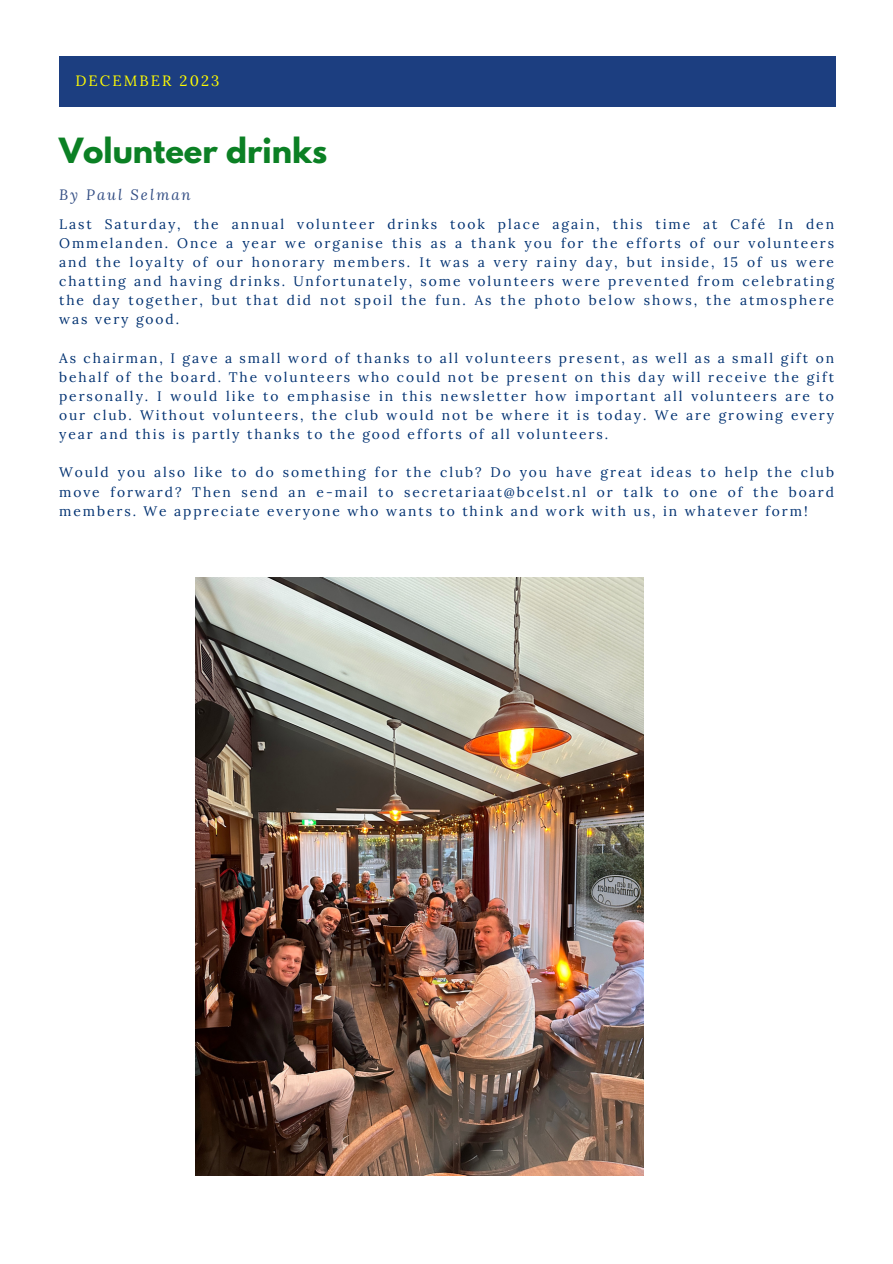
<style>
.page{position:relative;width:893px;height:1264px;background:#fff}
.page>*{position:absolute;margin:0;border:0;box-sizing:border-box;transform-origin:0 0}
.t1{font:700 30.75px "League Spartan";color:#0b8024}
.t2{font:14.85px "Lora";letter-spacing:.14em;color:#fffc00}
.t3{font:italic 14.85px "Lora";letter-spacing:.14em;color:#334e84}
.t4{font:13.8px/19.2px "Lora";letter-spacing:.14em;color:#013171;text-align:justify}
</style>
<div class="page">
<div style="left:59px;top:56px;width:776px;height:51px;background:#1c3e80"></div>
<img style="left:196px;top:577px;width:448px;height:598px">
<p class="t2" style="left:75px;top:71px;width:145px">DECEMBER 2023</p>
<p class="t1" style="left:59px;top:135px;width:269px">Volunteer drinks</p>
<p class="t3" style="left:59px;top:185px;width:133px">By Paul Selman</p>
<p class="t4" style="left:59px;top:214px;width:776px">Last Saturday, the annual volunteer drinks took place again, this time at Café In den Ommelanden. Once a year we organise this as a thank you for the efforts of our volunteers and the loyalty of our honorary members. It was a very rainy day, but inside, 15 of us were chatting and having drinks. Unfortunately, some volunteers were prevented from celebrating the day together, but that did not spoil the fun. As the photo below shows, the atmosphere was very good.</p>
<p class="t4" style="left:59px;top:348px;width:776px">As chairman, I gave a small word of thanks to all volunteers present, as well as a small gift on behalf of the board. The volunteers who could not be present on this day will receive the gift personally. I would like to emphasise in this newsletter how important all volunteers are to our club. Without volunteers, the club would not be where it is today. We are growing every year and this is partly thanks to the good efforts of all volunteers.</p>
<p class="t4" style="left:59px;top:463px;width:776px">Would you also like to do something for the club? Do you have great ideas to help the club move forward? Then send an e-mail to secretariaat@bcelst.nl or talk to one of the board members. We appreciate everyone who wants to think and work with us, in whatever form!</p>
</div>
